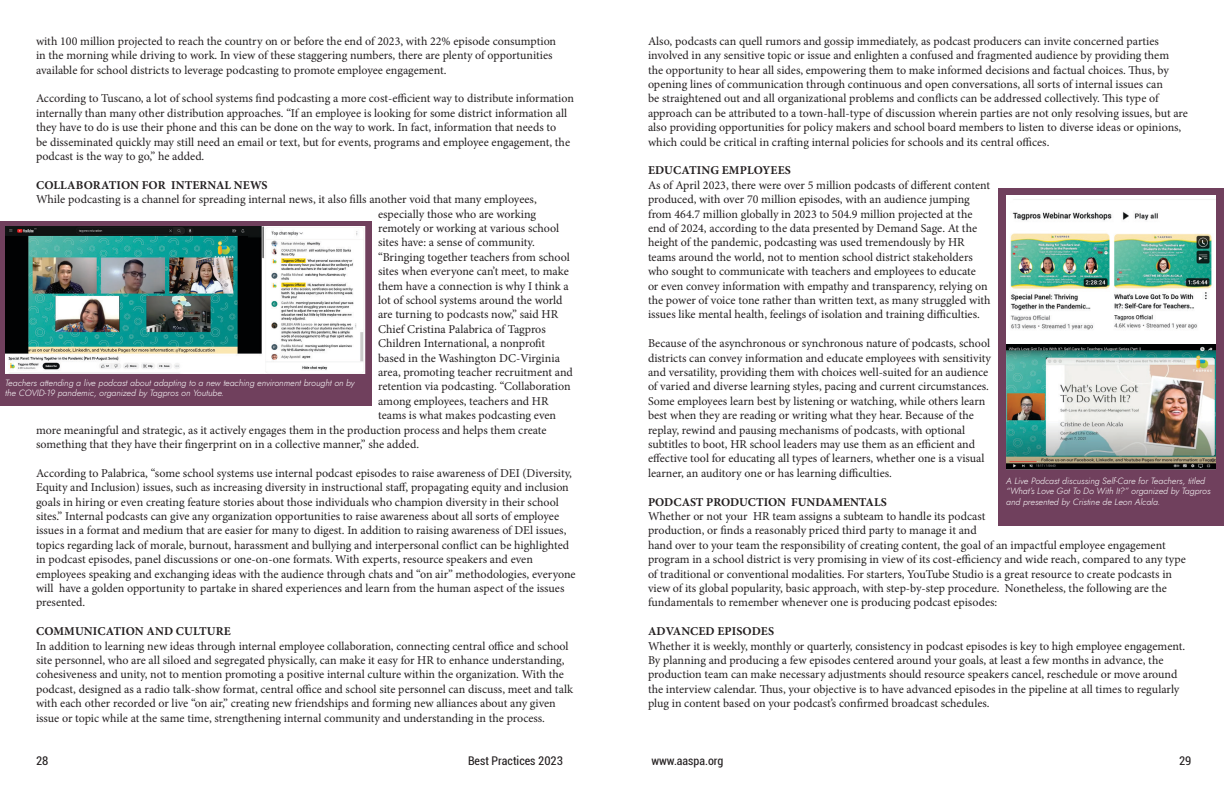
<style>
.page{position:relative;width:1224px;height:792px;background:#fff}
.page>*{position:absolute;margin:0;border:0;box-sizing:border-box;transform-origin:0 0}
.t1{font:12px/14.4px "Minion Pro";color:#231f20}
.t2{font:700 12px "Minion Pro";letter-spacing:.005em;color:#231f20}
.t3{font:condensed 12px "Roboto";color:#231f20}
.t4{font:italic 300 9px/10.8px "Jost";color:#fff}
</style>
<div class="page">
<div style="left:0;top:221px;width:371px;height:185px;background:#70405d"></div>
<img style="left:5px;top:226px;width:361px;height:147px">
<div style="left:998px;top:188px;width:226px;height:338px;background:#70405d"></div>
<img style="left:1006px;top:196px;width:210px;height:273px">
<p class="t1" style="left:36px;top:34px;width:522px">with 100 million projected to reach the country on or before the end of 2023, with 22% episode consumption in the morning while driving to work. In view of these staggering numbers, there are plenty of opportunities available for school districts to leverage podcasting to promote employee engagement.</p>
<p class="t1" style="left:36px;top:91px;width:539px">According to Tuscano, a lot of school systems find podcasting a more cost-efficient way to distribute information internally than many other distribution approaches. “If an employee is looking for some district information all they have to do is use their phone and this can be done on the way to work. In fact, information that needs to<br>be disseminated quickly may still need an email or text, but for events, programs and employee engagement, the podcast is the way to go,” he added.</p>
<p class="t2" style="left:36px;top:176px;width:233px">COLLABORATION FOR INTERNAL NEWS</p>
<p class="t1" style="left:36px;top:192px;width:502px">While podcasting is a channel for spreading internal news, it also fills another void that many employees,</p>
<p class="t1" style="left:378px;top:207px;width:160px">especially those who are working</p>
<p class="t1" style="left:378px;top:221px;width:183px">remotely or working at various school</p>
<p class="t1" style="left:378px;top:235px;width:158px">sites have: a sense of community.</p>
<p class="t1" style="left:378px;top:250px;width:193px">“Bringing together teachers from school</p>
<p class="t1" style="left:378px;top:264px;width:192px">sites when everyone can’t meet, to make</p>
<p class="t1" style="left:378px;top:279px;width:192px">them have a connection is why I think a</p>
<p class="t1" style="left:378px;top:293px;width:186px">lot of school systems around the world</p>
<p class="t1" style="left:378px;top:307px;width:182px">are turning to podcasts now,” said HR</p>
<p class="t1" style="left:378px;top:322px;width:169px">Chief Cristina Palabrica of Tagpros</p>
<p class="t1" style="left:378px;top:336px;width:169px">Children International, a nonprofit</p>
<p class="t1" style="left:378px;top:351px;width:183px">based in the Washington DC-Virginia</p>
<p class="t1" style="left:378px;top:365px;width:196px">area, promoting teacher recruitment and</p>
<p class="t1" style="left:378px;top:379px;width:194px">retention via podcasting. “Collaboration</p>
<p class="t1" style="left:378px;top:394px;width:172px">among employees, teachers and HR</p>
<p class="t1" style="left:378px;top:408px;width:180px">teams is what makes podcasting even</p>
<p class="t1" style="left:36px;top:423px;width:512px">more meaningful and strategic, as it actively engages them in the production process and helps them create</p>
<p class="t1" style="left:36px;top:437px;width:385px">something that they have their fingerprint on in a collective manner,” she added.</p>
<p class="t1" style="left:36px;top:466px;width:541px">According to Palabrica, “some school systems use internal podcast episodes to raise awareness of DEI (Diversity, Equity and Inclusion) issues, such as increasing diversity in instructional staff, propagating equity and inclusion goals in hiring or even creating feature stories about those individuals who champion diversity in their school sites.” Internal podcasts can give any organization opportunities to raise awareness about all sorts of employee issues in a format and medium that are easier for many to digest. In addition to raising awareness of DEl issues, topics regarding lack of morale, burnout, harassment and bullying and interpersonal conflict can be highlighted in podcast episodes, panel discussions or one-on-one formats. With experts, resource speakers and even employees speaking and exchanging ideas with the audience through chats and “on air” methodologies, everyone will have a golden opportunity to partake in shared experiences and learn from the human aspect of the issues presented.</p>
<p class="t2" style="left:36px;top:623px;width:196px">COMMUNICATION AND CULTURE</p>
<p class="t1" style="left:36px;top:639px;width:539px">In addition to learning new ideas through internal employee collaboration, connecting central office and school site personnel, who are all siloed and segregated physically, can make it easy for HR to enhance understanding, cohesiveness and unity, not to mention promoting a positive internal culture within the organization. With the podcast, designed as a radio talk-show format, central office and school site personnel can discuss, meet and talk with each other recorded or live “on air,” creating new friendships and forming new alliances about any given issue or topic while at the same time, strengthening internal community and understanding in the process.</p>
<p class="t4" style="left:5px;top:377px;width:351px">Teachers attending a live podcast about adapting to a new teaching environment brought on by the COVID-19 pandemic, organized by Tagpros on Youtube.</p>
<p class="t3" style="left:36px;top:752px;width:14px">28</p>
<p class="t3" style="left:468px;top:752px;width:96px">Best Practices 2023</p>
<p class="t1" style="left:648px;top:34px;width:542px">Also, podcasts can quell rumors and gossip immediately, as podcast producers can invite concerned parties involved in any sensitive topic or issue and enlighten a confused and fragmented audience by providing them<br>the opportunity to hear all sides, empowering them to make informed decisions and factual choices. Thus, by opening lines of communication through continuous and open conversations, all sorts of internal issues can<br>be straightened out and all organizational problems and conflicts can be addressed collectively. This type of approach can be attributed to a town-hall-type of discussion wherein parties are not only resolving issues, but are also providing opportunities for policy makers and school board members to listen to diverse ideas or opinions, which could be critical in crafting internal policies for schools and its central offices.</p>
<p class="t2" style="left:648px;top:162px;width:144px">EDUCATING EMPLOYEES</p>
<p class="t1" style="left:648px;top:178px;width:344px">As of April 2023, there were over 5 million podcasts of different content produced, with over 70 million episodes, with an audience jumping from 464.7 million globally in 2023 to 504.9 million projected at the end of 2024, according to the data presented by Demand Sage. At the height of the pandemic, podcasting was used tremendously by HR teams around the world, not to mention school district stakeholders who sought to communicate with teachers and employees to educate<br>or even convey information with empathy and transparency, relying on the power of voice tone rather than written text, as many struggled with issues like mental health, feelings of isolation and training difficulties.</p>
<p class="t1" style="left:648px;top:336px;width:344px">Because of the asynchronous or synchronous nature of podcasts, school districts can convey information and educate employees with sensitivity and versatility, providing them with choices well-suited for an audience of varied and diverse learning styles, pacing and current circumstances.<br>Some employees learn best by listening or watching, while others learn best when they are reading or writing what they hear. Because of the replay, rewind and pausing mechanisms of podcasts, with optional subtitles to boot, HR school leaders may use them as an efficient and effective tool for educating all types of learners, whether one is a visual learner, an auditory one or has learning difficulties.</p>
<p class="t2" style="left:648px;top:493px;width:240px">PODCAST PRODUCTION FUNDAMENTALS</p>
<p class="t1" style="left:648px;top:509px;width:539px">Whether or not your HR team assigns a subteam to handle its podcast<br>production, or finds a reasonably priced third party to manage it and<br>hand over to your team the responsibility of creating content, the goal of an impactful employee engagement program in a school district is very promising in view of its cost-efficiency and wide reach, compared to any type of traditional or conventional modalities. For starters, YouTube Studio is a great resource to create podcasts in view of its global popularity, basic approach, with step-by-step procedure. Nonetheless, the following are the fundamentals to remember whenever one is producing podcast episodes:</p>
<p class="t2" style="left:648px;top:623px;width:128px">ADVANCED EPISODES</p>
<p class="t1" style="left:648px;top:639px;width:539px">Whether it is weekly, monthly or quarterly, consistency in podcast episodes is key to high employee engagement.<br>By planning and producing a few episodes centered around your goals, at least a few months in advance, the production team can make necessary adjustments should resource speakers cancel, reschedule or move around the interview calendar. Thus, your objective is to have advanced episodes in the pipeline at all times to regularly plug in content based on your podcast’s confirmed broadcast schedules.</p>
<p class="t4" style="left:1006px;top:475px;width:206px">A Live Podcast discussing Self-Care for Teachers, titled “What’s Love Got To Do With It?” organized by Tagpros and presented by Cristine de Leon Alcala.</p>
<p class="t3" style="left:651px;top:752px;width:74px">www.aaspa.org</p>
<p class="t3" style="left:1179px;top:752px;width:14px">29</p>
</div>
